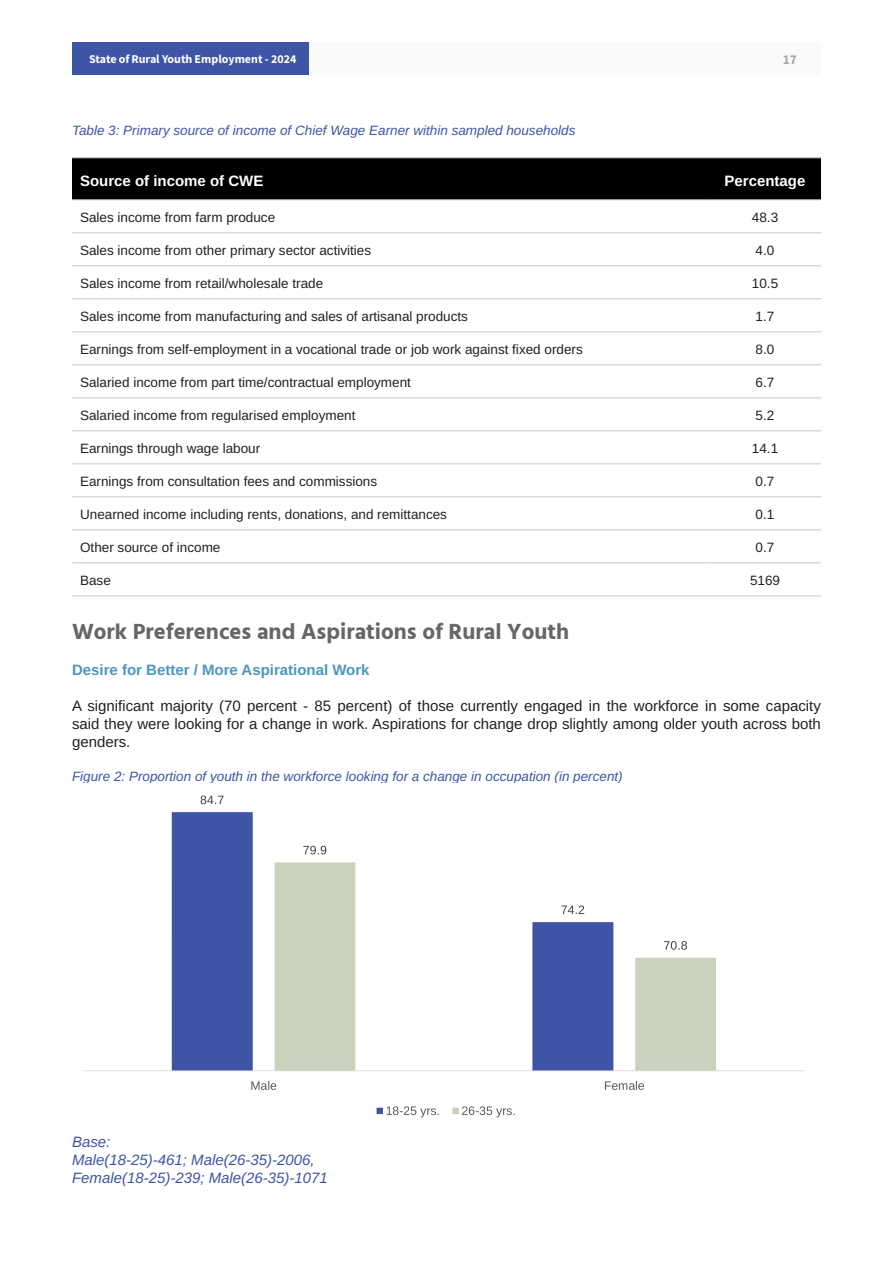
<style>
.page{position:relative;width:893px;height:1263px;background:#fff}
.page>*{position:absolute;margin:0;border:0;box-sizing:border-box;transform-origin:0 0}
.t1{font:700 22.5px "Hind Siliguri";color:#666}
.t2{font:15px/18px "Arimo";color:#231f20;text-align:justify}
.t3{font:italic 15px/18px "Arimo";color:#3e54a4}
.t4{font:700 15px "Arimo";color:#4c96bf}
.t5{font:700 15px "Arimo";color:#fff}
.t6{font:13.5px "Arimo";color:#231f20}
.t7{font:italic 13.5px "Arimo";color:#3e54a4}
.t8{font:13.5px "Source Sans Variable";color:#a9a9a9}
.t9{font:12px "Source Sans Variable";color:#fff}
</style>
<div class="page">
<div style="left:73px;top:43px;width:236px;height:32px;background:#3e54a4"></div>
<div style="left:309px;top:43px;width:511px;height:32px;background:#f9fafa"></div>
<div style="left:72px;top:158px;width:749px;height:41px;background:#000"></div>
<hr style="left:72px;top:157px;width:637px;height:1px;background:#c6c6c6">
<hr style="left:709px;top:157px;width:112px;height:1px;background:#c6c6c6">
<hr style="left:72px;top:199px;width:637px;height:1px;background:#c6c6c6">
<hr style="left:709px;top:199px;width:112px;height:1px;background:#c6c6c6">
<hr style="left:72px;top:232px;width:637px;height:1px;background:#c6c6c6">
<hr style="left:709px;top:232px;width:112px;height:1px;background:#c6c6c6">
<hr style="left:72px;top:265px;width:637px;height:1px;background:#c6c6c6">
<hr style="left:709px;top:265px;width:112px;height:1px;background:#c6c6c6">
<hr style="left:72px;top:298px;width:637px;height:1px;background:#c6c6c6">
<hr style="left:709px;top:298px;width:112px;height:1px;background:#c6c6c6">
<hr style="left:72px;top:331px;width:637px;height:1px;background:#c6c6c6">
<hr style="left:709px;top:331px;width:112px;height:1px;background:#c6c6c6">
<hr style="left:72px;top:364px;width:637px;height:1px;background:#c6c6c6">
<hr style="left:709px;top:364px;width:112px;height:1px;background:#c6c6c6">
<hr style="left:72px;top:397px;width:637px;height:1px;background:#c6c6c6">
<hr style="left:709px;top:397px;width:112px;height:1px;background:#c6c6c6">
<hr style="left:72px;top:430px;width:637px;height:1px;background:#c6c6c6">
<hr style="left:709px;top:430px;width:112px;height:1px;background:#c6c6c6">
<hr style="left:72px;top:463px;width:637px;height:1px;background:#c6c6c6">
<hr style="left:709px;top:463px;width:112px;height:1px;background:#c6c6c6">
<hr style="left:72px;top:496px;width:637px;height:1px;background:#c6c6c6">
<hr style="left:709px;top:496px;width:112px;height:1px;background:#c6c6c6">
<hr style="left:72px;top:529px;width:637px;height:1px;background:#c6c6c6">
<hr style="left:709px;top:529px;width:112px;height:1px;background:#c6c6c6">
<hr style="left:72px;top:562px;width:637px;height:1px;background:#c6c6c6">
<hr style="left:709px;top:562px;width:112px;height:1px;background:#c6c6c6">
<hr style="left:72px;top:595px;width:637px;height:1px;background:#c6c6c6">
<hr style="left:709px;top:595px;width:112px;height:1px;background:#c6c6c6">
<img style="left:83px;top:795px;width:722px;height:323px">
<p class="t9" style="left:89px;top:52px;width:209px">State of Rural Youth Employment - 2024</p>
<p class="t8" style="left:783px;top:52px;width:16px">17</p>
<p class="t7" style="left:72px;top:121px;width:505px">Table 3: Primary source of income of Chief Wage Earner within sampled households</p>
<p class="t5" style="left:80px;top:170px;width:185px">Source of income of CWE</p>
<p class="t5" style="left:725px;top:170px;width:82px">Percentage</p>
<p class="t6" style="left:80px;top:208px;width:197px">Sales income from farm produce</p>
<p class="t6" style="left:752px;top:208px;width:28px">48.3</p>
<p class="t6" style="left:80px;top:241px;width:293px">Sales income from other primary sector activities</p>
<p class="t6" style="left:756px;top:241px;width:20px">4.0</p>
<p class="t6" style="left:80px;top:274px;width:245px">Sales income from retail/wholesale trade</p>
<p class="t6" style="left:752px;top:274px;width:28px">10.5</p>
<p class="t6" style="left:80px;top:307px;width:389px">Sales income from manufacturing and sales of artisanal products</p>
<p class="t6" style="left:756px;top:307px;width:20px">1.7</p>
<p class="t6" style="left:80px;top:340px;width:504px">Earnings from self-employment in a vocational trade or job work against fixed orders</p>
<p class="t6" style="left:756px;top:340px;width:20px">8.0</p>
<p class="t6" style="left:80px;top:373px;width:332px">Salaried income from part time/contractual employment</p>
<p class="t6" style="left:756px;top:373px;width:20px">6.7</p>
<p class="t6" style="left:80px;top:406px;width:277px">Salaried income from regularised employment</p>
<p class="t6" style="left:756px;top:406px;width:20px">5.2</p>
<p class="t6" style="left:80px;top:439px;width:182px">Earnings through wage labour</p>
<p class="t6" style="left:752px;top:439px;width:28px">14.1</p>
<p class="t6" style="left:80px;top:472px;width:299px">Earnings from consultation fees and commissions</p>
<p class="t6" style="left:756px;top:472px;width:20px">0.7</p>
<p class="t6" style="left:80px;top:505px;width:368px">Unearned income including rents, donations, and remittances</p>
<p class="t6" style="left:756px;top:505px;width:20px">0.1</p>
<p class="t6" style="left:80px;top:538px;width:142px">Other source of income</p>
<p class="t6" style="left:756px;top:538px;width:20px">0.7</p>
<p class="t6" style="left:80px;top:571px;width:32px">Base</p>
<p class="t6" style="left:750px;top:571px;width:32px">5169</p>
<h1 class="t1" style="left:72px;top:614px;width:499px">Work Preferences and Aspirations of Rural Youth</h1>
<p class="t4" style="left:72px;top:659px;width:299px">Desire for Better / More Aspirational Work</p>
<p class="t2" style="left:72px;top:697px;width:750px">A significant majority (70 percent - 85 percent) of those currently engaged in the workforce in some capacity said they were looking for a change in work. Aspirations for change drop slightly among older youth across both genders.</p>
<p class="t7" style="left:72px;top:767px;width:552px">Figure 2: Proportion of youth in the workforce looking for a change in occupation (in percent)</p>
<p class="t3" style="left:72px;top:1133px;width:257px">Base:<br>Male(18-25)-461; Male(26-35)-2006,<br>Female(18-25)-239; Male(26-35)-1071</p>
</div>
